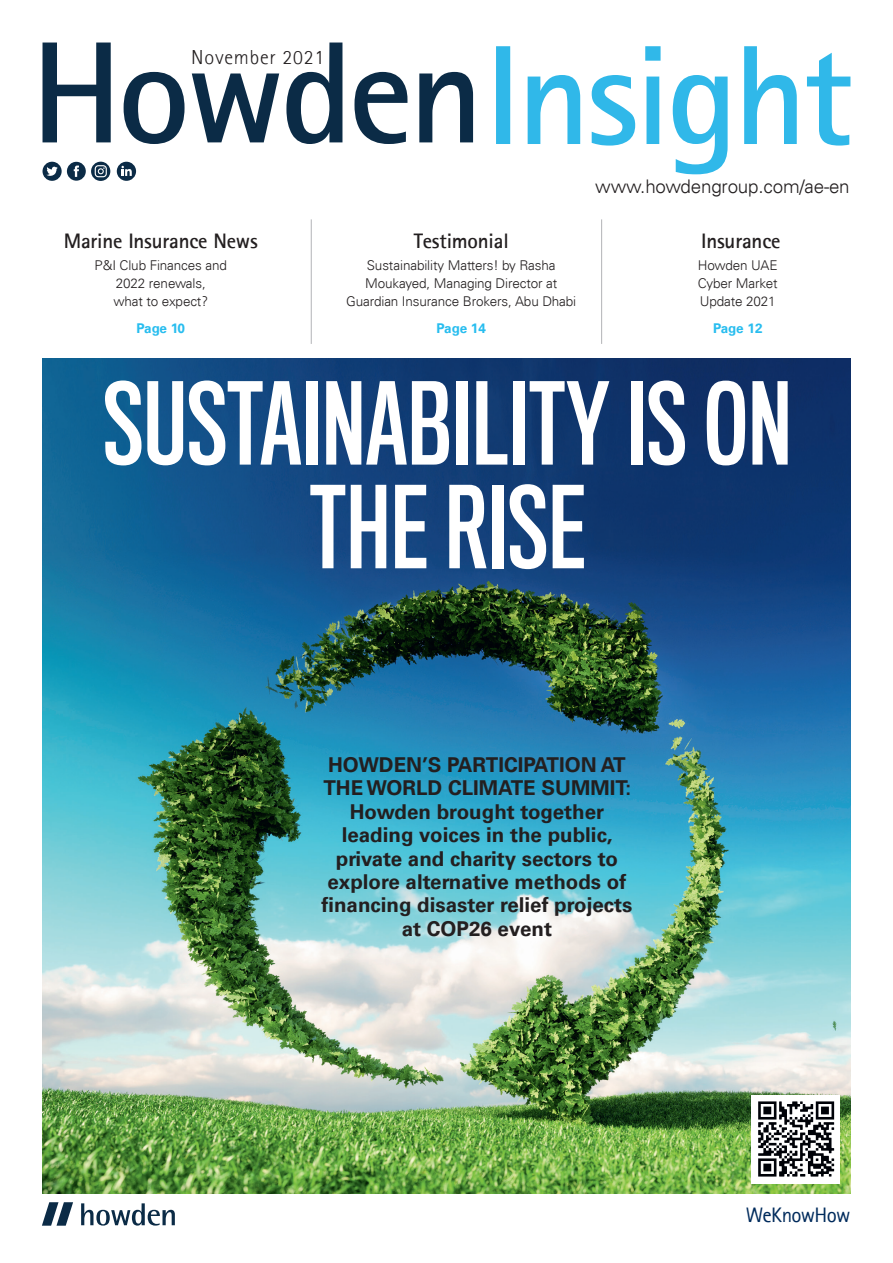
<style>
.page{position:relative;width:893px;height:1263px;background:#fff}
.page>*{position:absolute;margin:0;border:0;box-sizing:border-box;transform-origin:0 0}
.t1{font:104.55px/103.6px "Titling Gothic FB Comp Standard";letter-spacing:.01em;color:#fff;text-align:center}
.t2{font:700 21px "AT Rotis Sans Serif";letter-spacing:-.01em;color:#231f20}
.Headers{font:21px "AT Rotis Sans Serif";letter-spacing:-.035em;color:#002b5c}
.t3{font:700 20.55px/23.4px "Univers LT Std";color:#231f20;text-align:center}
.Paragraph_Style_1{font:300 20.4px "AT Rotis Sans Serif";letter-spacing:.04em;color:#231f20}
.t4{font:300 18.75px "Univers LT Std";letter-spacing:-.01em;color:#231f20}
.t5{font:300 13.5px/18px "Univers LT Std";letter-spacing:-.01em;color:#231f20;text-align:center}
.t6{font:700 13.5px "Univers LT Std";letter-spacing:-.02em;color:#28bdef}
</style>
<div class="page">
<img style="left:43px;top:358px;width:807px;height:836px">
<svg style="left:43px;top:162px;width:67px;height:19px"></svg>
<div style="left:117px;top:162px;width:19px;height:19px;background:#0b2b46;border-radius:50%"></div>
<svg style="left:121px;top:166px;width:11px;height:10px"></svg>
<hr style="left:311px;top:219px;width:1px;height:125px;background:#b2b3b7">
<hr style="left:601px;top:219px;width:1px;height:125px;background:#b2b3b7">
<img style="left:751px;top:1095px;width:88px;height:88px">
<svg style="left:81px;top:1203px;width:94px;height:22px"></svg>
<svg style="left:42px;top:1202px;width:31px;height:24px"></svg>
<svg style="left:43px;top:43px;width:430px;height:101px"></svg>
<svg style="left:496px;top:46px;width:354px;height:128px"></svg>
<p class="Paragraph_Style_1" style="left:191px;top:45px;width:135px">November 2021</p>
<p class="t2" style="left:64px;top:227px;width:196px">Marine Insurance News</p>
<p class="t5" style="left:95px;top:256px;width:134px">P&amp;I Club Finances and<br>2022 renewals,<br>what to expect?</p>
<p class="t6" style="left:136px;top:320px;width:50px">Page 10</p>
<p class="t2" style="left:414px;top:227px;width:97px">Testimonial</p>
<p class="t5" style="left:346px;top:256px;width:232px">Sustainability Matters! by Rasha<br>Moukayed, Managing Director at<br>Guardian Insurance Brokers, Abu Dhabi</p>
<p class="t6" style="left:436px;top:320px;width:51px">Page 14</p>
<p class="t4" style="left:595px;top:175px;width:256px">www.howdengroup.com/ae-en</p>
<p class="t2" style="left:701px;top:227px;width:81px">Insurance</p>
<p class="t5" style="left:698px;top:256px;width:81px;text-align:justify">Howden UAE Cyber Market Update 2021</p>
<p class="t6" style="left:713px;top:320px;width:51px">Page 12</p>
<p class="t1" style="left:104px;top:373px;width:689px">SUSTAINABILITY IS ON<br>THE RISE</p>
<p class="t3" style="left:322px;top:753px;width:312px">HOWDEN’S PARTICIPATION AT<br>THE WORLD CLIMATE SUMMIT:<br>Howden brought together leading voices in the public, private and charity sectors to explore alternative methods of financing disaster relief projects at COP26 event</p>
<p class="Headers" style="left:746px;top:1203px;width:106px">WeKnowHow</p>
</div>
